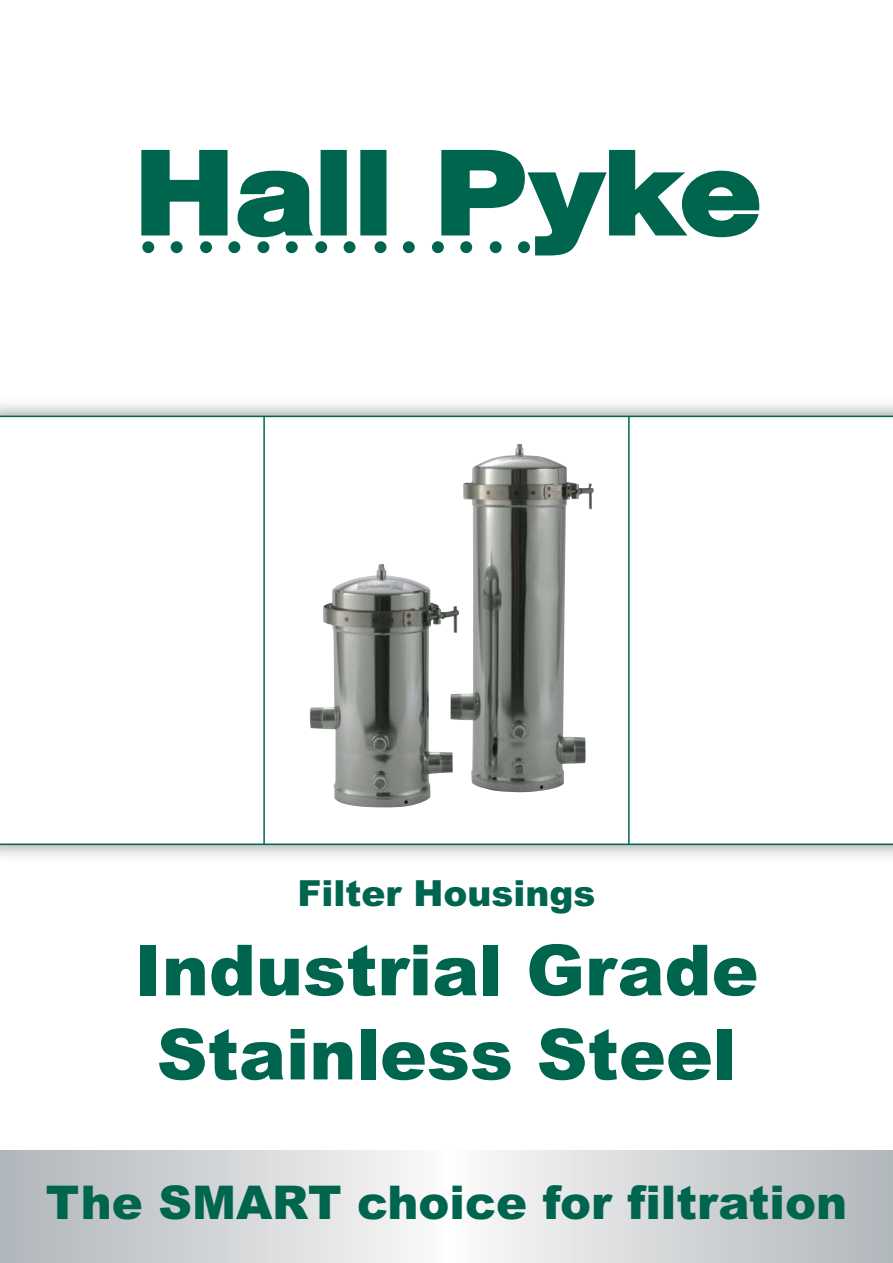
<style>
.page{position:relative;width:893px;height:1263px;background:#fff}
.page>*{position:absolute;margin:0;border:0;box-sizing:border-box;transform-origin:0 0}
.t1{font:900 70.5px/84.2px "Arial";color:#00654e;text-align:center}
.t2{font:900 46.5px "Arial";color:#00654e}
.t3{font:900 36px "Arial";color:#00654e}
</style>
<div class="page">
<svg style="left:0;top:1150px;width:893px;height:113px"></svg>
<svg style="left:141px;top:150px;width:87px;height:86px"></svg>
<svg style="left:237px;top:170px;width:76px;height:68px"></svg>
<div style="left:322px;top:152px;width:23px;height:82px;background:#00654e"></div>
<div style="left:321px;top:150px;width:26px;height:85px;border:3px solid #00654e"></div>
<div style="left:362px;top:152px;width:23px;height:82px;background:#00654e"></div>
<div style="left:360px;top:150px;width:26px;height:85px;border:3px solid #00654e"></div>
<svg style="left:440px;top:149px;width:320px;height:107px"></svg>
<div style="left:142px;top:241px;width:12px;height:12px;background:#00654e;border-radius:50%"></div>
<div style="left:171px;top:241px;width:12px;height:12px;background:#00654e;border-radius:50%"></div>
<div style="left:200px;top:241px;width:12px;height:12px;background:#00654e;border-radius:50%"></div>
<div style="left:228px;top:241px;width:12px;height:12px;background:#00654e;border-radius:50%"></div>
<div style="left:257px;top:241px;width:12px;height:12px;background:#00654e;border-radius:50%"></div>
<div style="left:286px;top:241px;width:12px;height:12px;background:#00654e;border-radius:50%"></div>
<div style="left:315px;top:241px;width:12px;height:12px;background:#00654e;border-radius:50%"></div>
<div style="left:344px;top:241px;width:11px;height:12px;background:#00654e;border-radius:50%"></div>
<div style="left:375px;top:241px;width:11px;height:12px;background:#00654e;border-radius:50%"></div>
<div style="left:403px;top:241px;width:12px;height:12px;background:#00654e;border-radius:50%"></div>
<div style="left:432px;top:241px;width:12px;height:12px;background:#00654e;border-radius:50%"></div>
<div style="left:460px;top:241px;width:12px;height:12px;background:#00654e;border-radius:50%"></div>
<div style="left:490px;top:241px;width:12px;height:12px;background:#00654e;border-radius:50%"></div>
<div style="left:518px;top:241px;width:12px;height:12px;background:#00654e;border-radius:50%"></div>
<hr style="left:0;top:416px;width:893px;height:1px;background:#00654e">
<hr style="left:0;top:843px;width:893px;height:2px;background:#00654e">
<img style="left:309px;top:444px;width:285px;height:364px">
<hr style="left:263px;top:417px;width:2px;height:427px;background:#00654e">
<hr style="left:628px;top:417px;width:2px;height:427px;background:#00654e">
<p class="t3" style="left:297px;top:880px;width:300px">Filter Housings</p>
<p class="t1" style="left:134px;top:935px;width:626px">Industrial Grade<br>Stainless Steel</p>
<p class="t2" style="left:46px;top:1186px;width:803px">The SMART choice for filtration</p>
</div>
